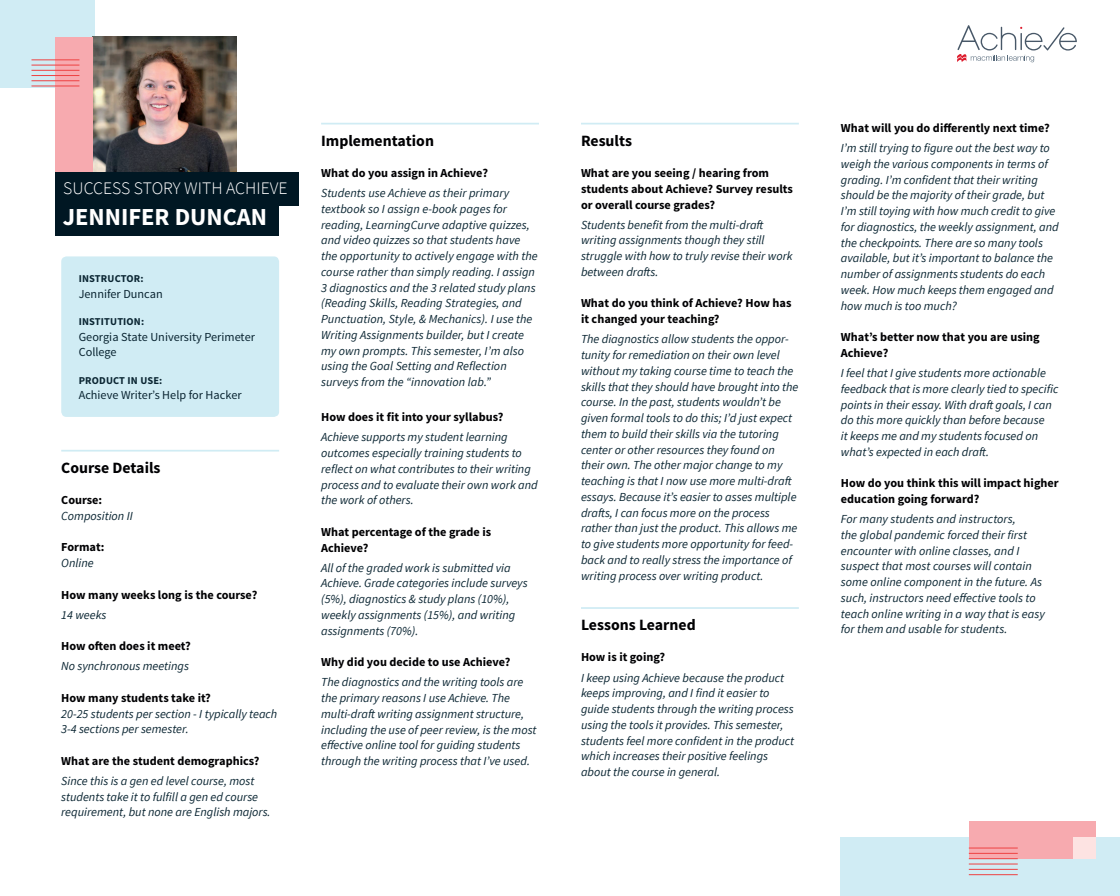
<style>
.page{position:relative;width:1120px;height:896px;background:#fff}
.page>*{position:absolute;margin:0;border:0;box-sizing:border-box;transform-origin:0 0}
.t1{font:700 24.5px "Source Sans Pro";color:#fff}
.t2{font:300 17.68px "Source Sans Pro";color:#fff}
.t3{font:700 15.75px "Source Sans Pro";color:#010103}
.t4{font:italic 12.25px/15.8px "Source Sans Pro";color:#0a2532}
.t5{font:700 12.25px/15.8px "Source Sans Pro";color:#010103}
.t6{font:12.25px/15.8px "Source Sans Pro";color:#0a2532}
.t7{font:700 10.5px "Source Sans Pro";letter-spacing:.015em;color:#0a2532}
</style>
<div class="page">
<hr style="left:61px;top:450px;width:218px;height:2px;background:#d0ecf4">
<div style="left:61px;top:256px;width:218px;height:161px;background:#d0ecf4;border-radius:5px"></div>
<hr style="left:321px;top:123px;width:218px;height:2px;background:#d0ecf4">
<hr style="left:581px;top:123px;width:218px;height:2px;background:#d0ecf4">
<hr style="left:581px;top:607px;width:218px;height:2px;background:#d0ecf4">
<div style="left:841px;top:837px;width:279px;height:59px;background:#d0ecf4"></div>
<div style="left:0;top:0;width:94px;height:88px;background:#d0ecf4"></div>
<img style="left:93px;top:37px;width:144px;height:135px">
<div style="left:55px;top:37px;width:38px;height:173px;background:#f7aaaf"></div>
<hr style="left:32px;top:70px;width:47px;height:1px;background:#ee4142">
<hr style="left:32px;top:60px;width:47px;height:1px;background:#ee4142">
<hr style="left:32px;top:75px;width:47px;height:1px;background:#ee4142">
<hr style="left:32px;top:65px;width:47px;height:1px;background:#ee4142">
<hr style="left:32px;top:80px;width:47px;height:1px;background:#ee4142">
<hr style="left:32px;top:86px;width:47px;height:1px;background:#ee4142">
<div style="left:55px;top:172px;width:243px;height:33px;background:#001723"></div>
<div style="left:55px;top:205px;width:224px;height:30px;background:#001723"></div>
<svg style="left:957px;top:25px;width:120px;height:37px"></svg>
<div style="left:969px;top:821px;width:126px;height:38px;background:#f7aaaf"></div>
<div style="left:1073px;top:837px;width:22px;height:22px;background:#fde3e2"></div>
<hr style="left:969px;top:858px;width:49px;height:1px;background:#ee4142">
<hr style="left:969px;top:848px;width:49px;height:1px;background:#ee4142">
<hr style="left:969px;top:864px;width:49px;height:1px;background:#ee4142">
<hr style="left:969px;top:853px;width:49px;height:1px;background:#ee4142">
<hr style="left:969px;top:869px;width:49px;height:1px;background:#ee4142">
<hr style="left:969px;top:874px;width:49px;height:1px;background:#ee4142">
<h2 class="t2" style="left:63px;top:178px;width:226px">SUCCESS STORY WITH ACHIEVE</h2>
<h1 class="t1" style="left:63px;top:201px;width:206px">JENNIFER DUNCAN</h1>
<p class="t7" style="left:79px;top:272px;width:66px">INSTRUCTOR:</p>
<p class="t6" style="left:79px;top:286px;width:86px">Jennifer Duncan</p>
<p class="t7" style="left:79px;top:315px;width:67px">INSTITUTION:</p>
<p class="t6" style="left:79px;top:329px;width:178px">Georgia State University Perimeter<br>College</p>
<p class="t7" style="left:79px;top:373px;width:85px">PRODUCT IN USE:</p>
<p class="t6" style="left:79px;top:388px;width:164px">Achieve Writer’s Help for Hacker</p>
<p class="t3" style="left:61px;top:457px;width:101px">Course Details</p>
<p class="t5" style="left:61px;top:493px;width:43px">Course:</p>
<p class="t4" style="left:61px;top:508px;width:73px">Composition II</p>
<p class="t5" style="left:61px;top:540px;width:45px">Format:</p>
<p class="t4" style="left:61px;top:555px;width:34px">Online</p>
<p class="t5" style="left:61px;top:587px;width:198px">How many weeks long is the course?</p>
<p class="t4" style="left:61px;top:607px;width:47px">14 weeks</p>
<p class="t5" style="left:61px;top:639px;width:131px">How often does it meet?</p>
<p class="t4" style="left:61px;top:658px;width:129px">No synchronous meetings</p>
<p class="t5" style="left:61px;top:690px;width:151px">How many students take it?</p>
<p class="t4" style="left:61px;top:706px;width:218px">20-25 students per section - I typically teach<br>3-4 sections per semester.</p>
<p class="t5" style="left:61px;top:753px;width:200px">What are the student demographics?</p>
<p class="t4" style="left:61px;top:773px;width:211px">Since this is a gen ed level course, most students take it to fulfill a gen ed course requirement, but none are English majors.</p>
<p class="t3" style="left:321px;top:130px;width:114px">Implementation</p>
<p class="t5" style="left:321px;top:166px;width:168px">What do you assign in Achieve?</p>
<p class="t4" style="left:321px;top:185px;width:218px">Students use Achieve as their primary textbook so I assign e-book pages for reading, LearningCurve adaptive quizzes, and video quizzes so that students have the opportunity to actively engage with the course rather than simply reading. I assign 3 diagnostics and the 3 related study plans (Reading Skills, Reading Strategies, and Punctuation, Style, &amp; Mechanics). I use the Writing Assignments builder, but I create my own prompts. This semester, I’m also using the Goal Setting and Reflection surveys from the “innovation lab.”</p>
<p class="t5" style="left:321px;top:410px;width:184px">How does it fit into your syllabus?</p>
<p class="t4" style="left:321px;top:429px;width:218px">Achieve supports my student learning outcomes especially training students to reflect on what contributes to their writing process and to evaluate their own work and the work of others.</p>
<p class="t5" style="left:321px;top:524px;width:172px">What percentage of the grade is<br>Achieve?</p>
<p class="t4" style="left:321px;top:560px;width:208px">All of the graded work is submitted via Achieve. Grade categories include surveys (5%), diagnostics &amp; study plans (10%), weekly assignments (15%), and writing assignments (70%).</p>
<p class="t5" style="left:321px;top:655px;width:191px">Why did you decide to use Achieve?</p>
<p class="t4" style="left:321px;top:674px;width:217px">The diagnostics and the writing tools are the primary reasons I use Achieve. The multi-draft writing assignment structure, including the use of peer review, is the most effective online tool for guiding students through the writing process that I’ve used.</p>
<p class="t3" style="left:581px;top:130px;width:53px">Results</p>
<p class="t5" style="left:581px;top:166px;width:214px">What are you seeing / hearing from students about Achieve? Survey results or overall course grades?</p>
<p class="t4" style="left:581px;top:217px;width:213px">Students benefit from the multi-draft writing assignments though they still struggle with how to truly revise their work between drafts.</p>
<p class="t5" style="left:581px;top:296px;width:212px">What do you think of Achieve? How has it changed your teaching?</p>
<p class="t4" style="left:581px;top:331px;width:219px">The diagnostics allow students the oppor&shy;tunity for remediation on their own level without my taking course time to teach the skills that they should have brought into the course. In the past, students wouldn’t be given formal tools to do this; I’d just expect them to build their skills via the tutoring center or other resources they found on their own. The other major change to my teaching is that I now use more multi-draft essays. Because it’s easier to asses multiple drafts, I can focus more on the process rather than just the product. This allows me to give students more opportunity for feed&shy;back and to really stress the importance of writing process over writing product.</p>
<p class="t3" style="left:581px;top:615px;width:116px">Lessons Learned</p>
<p class="t5" style="left:581px;top:650px;width:86px">How is it going?</p>
<p class="t4" style="left:581px;top:670px;width:215px">I keep using Achieve because the product keeps improving, and I find it easier to guide students through the writing process using the tools it provides. This semester, students feel more confident in the product which increases their positive feelings about the course in general.</p>
<p class="t5" style="left:841px;top:120px;width:211px">What will you do differently next time?</p>
<p class="t4" style="left:841px;top:140px;width:219px">I’m still trying to figure out the best way to weigh the various components in terms of grading. I’m confident that their writing should be the majority of their grade, but I’m still toying with how much credit to give for diagnostics, the weekly assignment, and the checkpoints. There are so many tools available, but it’s important to balance the number of assignments students do each week. How much keeps them engaged and how much is too much?</p>
<p class="t5" style="left:841px;top:330px;width:200px">What’s better now that you are using<br>Achieve?</p>
<p class="t4" style="left:841px;top:365px;width:219px">I feel that I give students more actionable feedback that is more clearly tied to specific points in their essay. With draft goals, I can do this more quickly than before because<br>it keeps me and my students focused on what’s expected in each draft.</p>
<p class="t5" style="left:841px;top:476px;width:219px">How do you think this will impact higher education going forward?</p>
<p class="t4" style="left:841px;top:511px;width:206px">For many students and instructors,<br>the global pandemic forced their first encounter with online classes, and I suspect that most courses will contain some online component in the future. As such, instructors need effective tools to teach online writing in a way that is easy for them and usable for students.</p>
</div>
